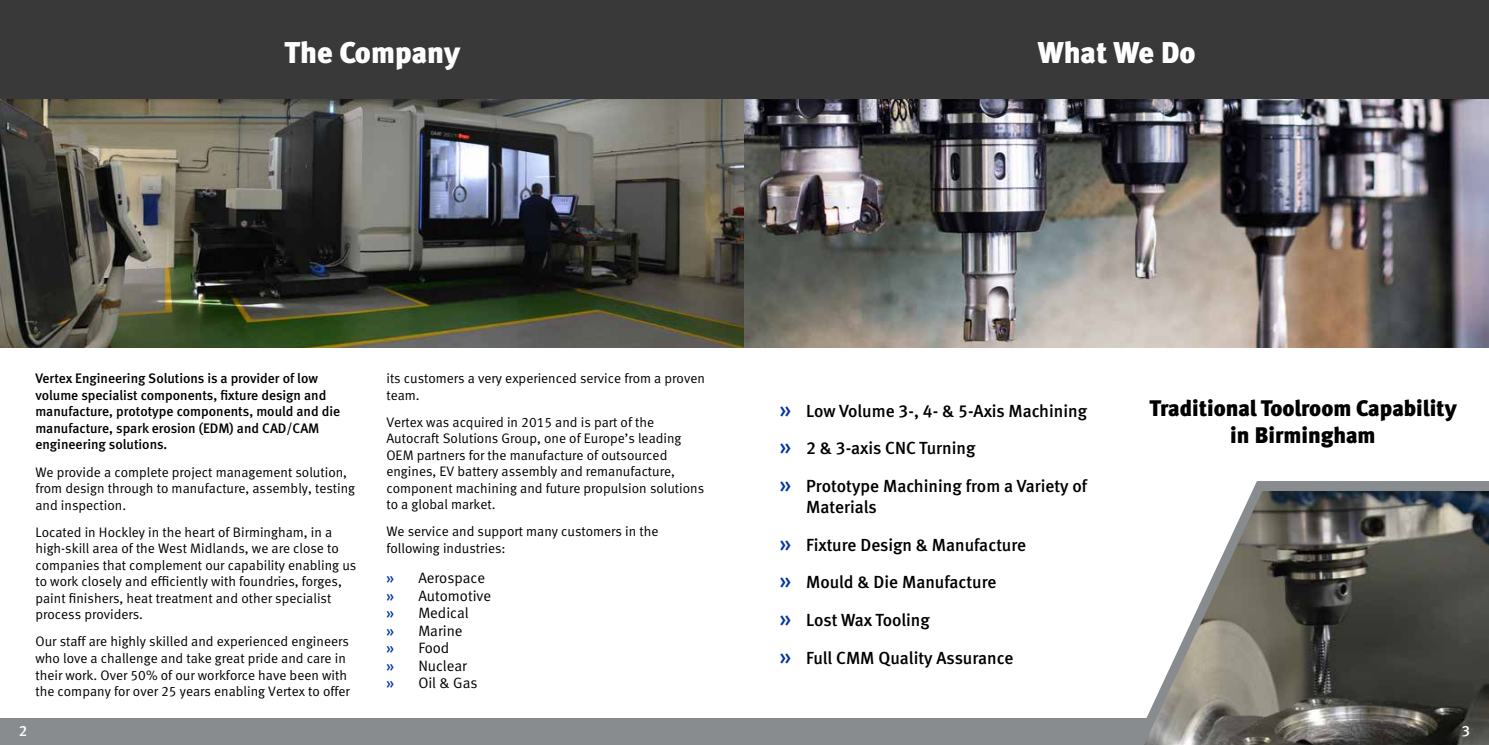
<style>
.page{position:relative;width:1489px;height:745px;background:#fff}
.page>*{position:absolute;margin:0;border:0;box-sizing:border-box;transform-origin:0 0}
.t1{font:30px "Meta Black LF";color:#fff}
.t2{font:22.5px/27px "Meta Black LF";color:#000;text-align:center}
.t3{font:17.5px/37.6px "Meta Medium LF";color:#000}
.t4{font:15px/17.5px "Meta Normal LF";color:#000}
.t5{font:15px "Meta Medium LF";color:#fff}
.t6{font:13.75px/16.5px "Meta Normal LF";color:#000}
.t7{font:13.75px/16.5px "Meta Medium LF";color:#000}
.s1{font-family:"Meta Medium LF";color:#0033a1}
.s2{font-size:22.5px;color:#0033a1}
</style>
<div class="page">
<div style="left:0;top:0;width:1488px;height:100px;background:#393939"></div>
<div style="left:0;top:718px;width:1488px;height:26px;background:#898c8e"></div>
<img style="left:0;top:99px;width:1488px;height:248px">
<svg style="left:1145px;top:481px;width:343px;height:263px"></svg>
<h1 class="t1" style="left:284px;top:35px;width:177px">The Company</h1>
<h1 class="t1" style="left:1037px;top:35px;width:159px">What We Do</h1>
<p class="t7" style="left:35px;top:370px;width:306px">Vertex Engineering Solutions is a provider of low volume specialist components, fixture design and manufacture, prototype components, mould and die manufacture, spark erosion (EDM) and CAD/CAM engineering solutions.</p>
<p class="t6" style="left:35px;top:463px;width:321px">We provide a complete project management solution, from design through to manufacture, assembly, testing and inspection.</p>
<p class="t6" style="left:35px;top:523px;width:322px">Located in Hockley in the heart of Birmingham, in a high-skill area of the West Midlands, we are close to companies that complement our capability enabling us to work closely and efficiently with foundries, forges, paint finishers, heat treatment and other specialist process providers.</p>
<p class="t6" style="left:35px;top:633px;width:316px">Our staff are highly skilled and experienced engineers who love a challenge and take great pride and care in their work. Over 50% of our workforce have been with the company for over 25 years enabling Vertex to offer</p>
<p class="t6" style="left:386px;top:369px;width:320px">its customers a very experienced service from a proven team.</p>
<p class="t6" style="left:386px;top:413px;width:319px">Vertex was acquired in 2015 and is part of the Autocraft Solutions Group, one of Europe’s leading OEM partners for the manufacture of outsourced engines, EV battery assembly and remanufacture, component machining and future propulsion solutions to a global market.</p>
<p class="t6" style="left:386px;top:523px;width:273px">We service and support many customers in the following industries:</p>
<p class="t4" style="left:386px;top:568px;width:106px"><span class="s1">»</span> Aerospace <span class="s1">»</span> Automotive <span class="s1">»</span> Medical<br><span class="s1">»</span> Marine<br><span class="s1">»</span> Food<br><span class="s1">»</span> Nuclear<br><span class="s1">»</span> Oil &amp; Gas</p>
<p class="t3" style="left:780px;top:391px;width:309px"><span class="s2">»</span> Low Volume 3-, 4- &amp; 5-Axis Machining <span class="s2">»</span> 2 &amp; 3-axis CNC Turning<br><span class="s2">»</span> Prototype Machining from a Variety of</p>
<p class="t3" style="left:780px;top:487px;width:248px;text-indent:26px">Materials<br><span class="s2">»</span> Fixture Design &amp; Manufacture <span class="s2">»</span> Mould &amp; Die Manufacture<br><span class="s2">»</span> Lost Wax Tooling<br><span class="s2">»</span> Full CMM Quality Assurance</p>
<h2 class="t2" style="left:1149px;top:394px;width:309px">Traditional Toolroom Capability in Birmingham</h2>
<p class="t5" style="left:19px;top:721px;width:10px">2</p>
<p class="t5" style="left:1461px;top:721px;width:10px">3</p>
</div>
